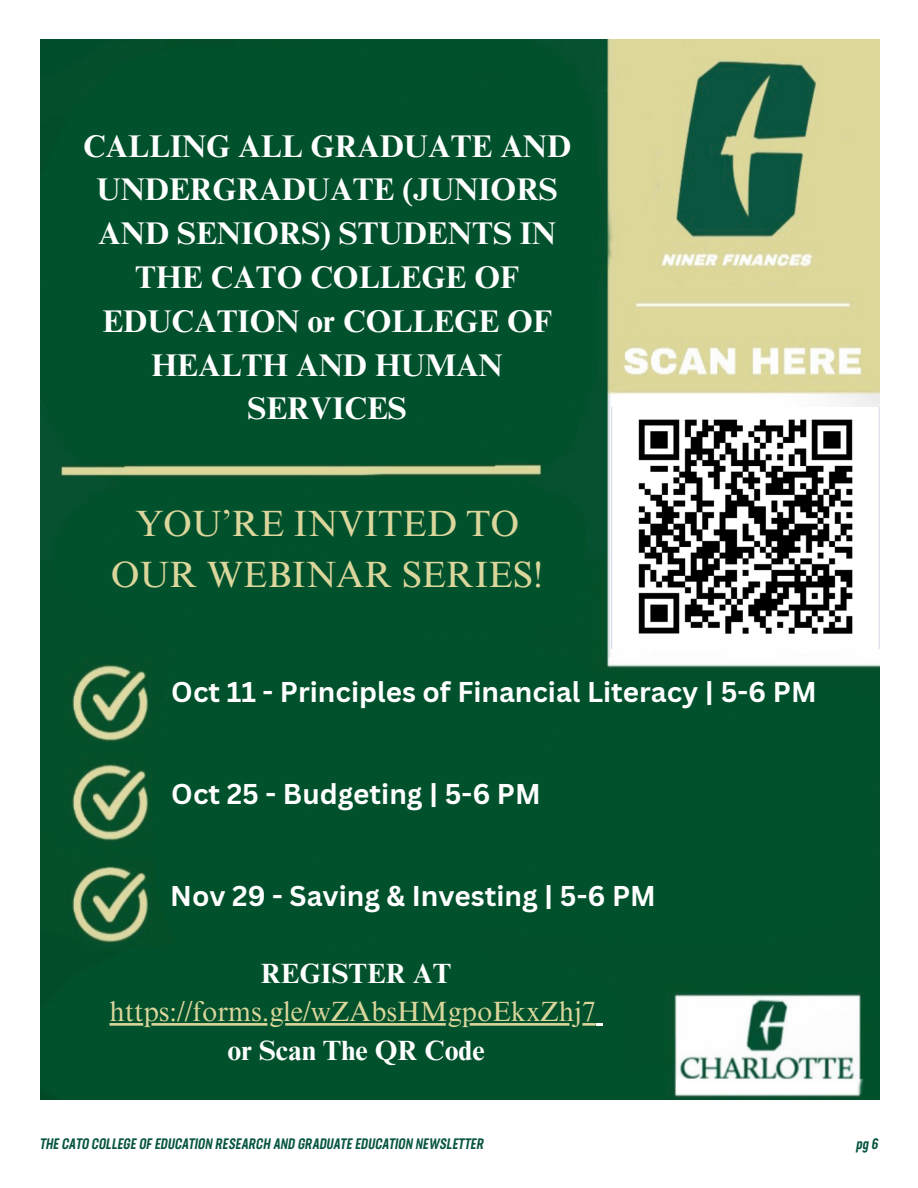
<style>
.page{position:relative;width:918px;height:1188px;background:#fff}
.page>*{position:absolute;margin:0;border:0;box-sizing:border-box;transform-origin:0 0}
.t1{font:36.6px/51px "Times NRMT Pro";color:#dbd69b;text-align:center}
.t2{font:700 31.35px/43.8px "Times NRMT Pro";color:#fff;text-align:center}
.t3{font:700 27.9px "Canva Sans";color:#fff}
.t4{font:27.9px/38.5px "Times NRMT Pro";color:#dbd69b;text-align:center}
.t5{font:italic 500 15px "Neusa Next Std Compact";color:#085542}
.s1{font-weight:700;color:#fff}
</style>
<div class="page">
<img style="left:40px;top:39px;width:839px;height:1060px">
<img style="left:611px;top:408px;width:268px;height:240px">
<hr style="left:582px;top:1023px;width:14px;height:3px;background:#dbd69b">
<hr style="left:470px;top:1023px;width:99px;height:3px;background:#dbd69b">
<hr style="left:285px;top:1023px;width:161px;height:3px;background:#dbd69b">
<hr style="left:151px;top:1023px;width:116px;height:3px;background:#dbd69b">
<hr style="left:109px;top:1023px;width:34px;height:3px;background:#dbd69b">
<svg style="left:596px;top:1023px;width:7px;height:3px"></svg>
<p class="t2" style="left:83px;top:125px;width:490px">CALLING ALL GRADUATE AND<br>UNDERGRADUATE (JUNIORS<br>AND SENIORS) STUDENTS IN<br>THE CATO COLLEGE OF<br>EDUCATION or COLLEGE OF<br>HEALTH AND HUMAN<br>SERVICES</p>
<p class="t1" style="left:111px;top:500px;width:433px">YOU’RE INVITED TO<br>OUR WEBINAR SERIES!</p>
<p class="t3" style="left:171px;top:675px;width:647px">Oct 11 - Principles of Financial Literacy | 5-6 PM</p>
<p class="t3" style="left:171px;top:777px;width:371px">Oct 25 - Budgeting | 5-6 PM</p>
<p class="t3" style="left:170px;top:880px;width:487px">Nov 29 - Saving &amp; Investing | 5-6 PM</p>
<p class="t4" style="left:109px;top:955px;width:488px"><span class="s1">REGISTER AT </span>https://forms.gle/wZAbsHMgpoEkxZhj7 <span class="s1">or Scan The QR Code</span></p>
<p class="t5" style="left:39px;top:1134px;width:448px">THE CATO COLLEGE OF EDUCATION RESEARCH AND GRADUATE EDUCATION NEWSLETTER</p>
<p class="t5" style="left:856px;top:1134px;width:26px">pg 6</p>
</div>
